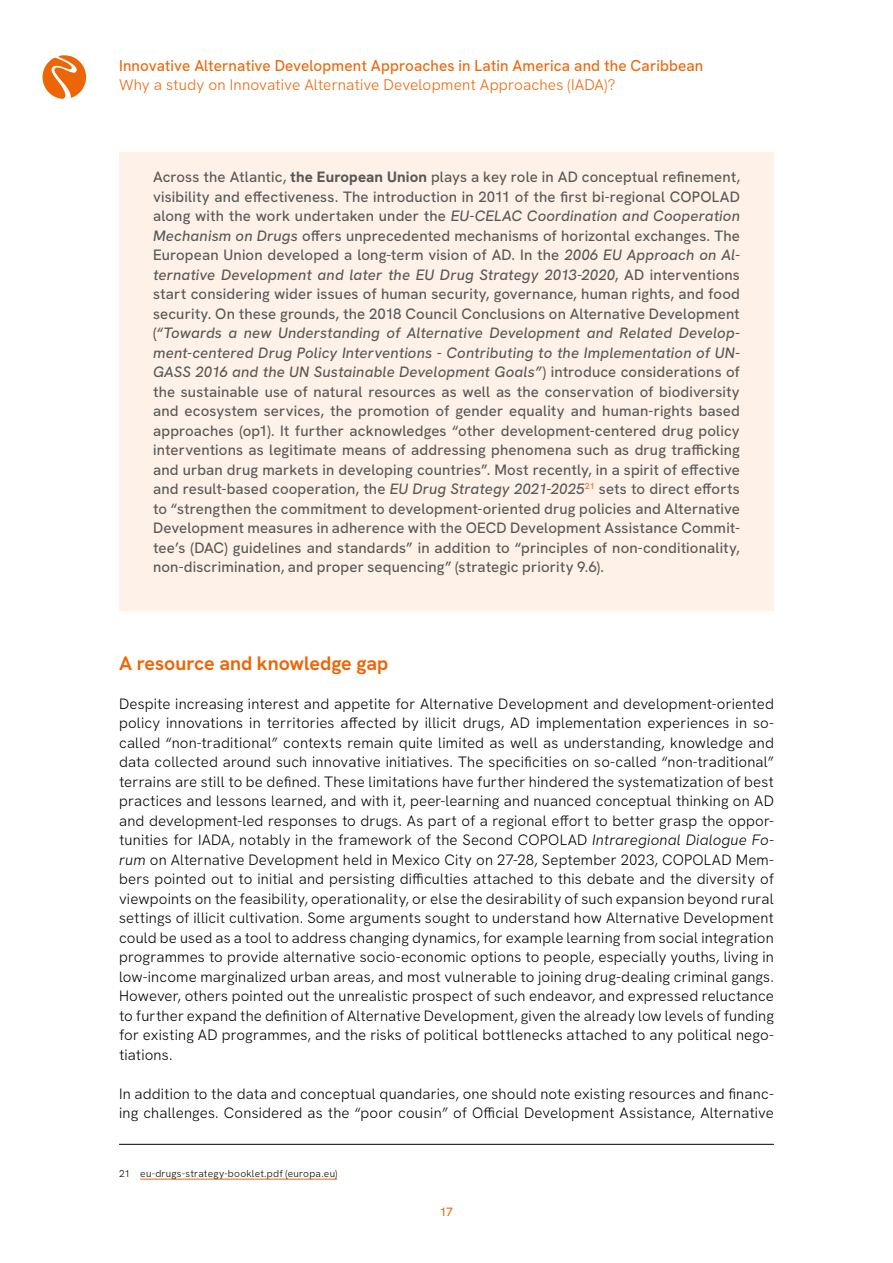
<style>
.page{position:relative;width:893px;height:1263px;background:#fff}
.page>*{position:absolute;margin:0;border:0;box-sizing:border-box;transform-origin:0 0}
.Innen-Head_3{font:700 19.5px "HK Grotesk Pro";color:#ec6608}
.t1{font:500 15.75px "HK Grotesk Pro";letter-spacing:.01em;color:#ec6608}
.t2{font:300 15.3px "HK Grotesk Pro";letter-spacing:.01em;color:#ec6608}
.Lauftext{font:300 15px/19.5px "HK Grotesk Pro";letter-spacing:.01em;color:#000;text-align:justify}
.Kasten-Lauftext{font:500 15px/19.5px "HK Grotesk Pro";letter-spacing:.01em;color:#575756;text-align:justify}
.t3{font:500 12px "HK Grotesk Pro";color:#ec6608}
.Fußnote{font:300 10.2px "HK Grotesk Pro";letter-spacing:.025em;color:#000}
.s1{font-weight:800}
.s2{font-style:italic}
</style>
<div class="page">
<svg style="left:43px;top:55px;width:43px;height:44px"></svg>
<div style="left:119px;top:152px;width:655px;height:459px;background:#fef1e8"></div>
<hr style="left:119px;top:1144px;width:655px;height:1px;background:#000">
<hr style="left:140px;top:1179px;width:197px;height:1px;background:#ec6608">
<p class="t1" style="left:119px;top:54px;width:586px">Innovative Alternative Development Approaches in Latin America and the Caribbean</p>
<p class="t2" style="left:119px;top:73px;width:498px">Why a study on Innovative Alternative Development Approaches (IADA)?</p>
<p class="Kasten-Lauftext" style="left:153px;top:166px;width:588px">Across the Atlantic, <span class="s1">the European Union</span> plays a key role in AD conceptual refinement, visibility and effectiveness. The introduction in 2011 of the first bi-regional COPOLAD along with the work undertaken under the <span class="s2">EU-CELAC Coordination and Cooperation Mechanism on Drugs</span> offers unprecedented mechanisms of horizontal exchanges. The European Union developed a long-term vision of AD. In the <span class="s2">2006 EU Approach on Al&shy;ternative Development and later the EU Drug Strategy 2013-2020</span>, AD interventions start considering wider issues of human security, governance, human rights, and food security. On these grounds, the 2018 Council Conclusions on Alternative Development (<span class="s2">“Towards a new Understanding of Alternative Development and Related Develop&shy;ment-centered Drug Policy Interventions - Contributing to the Implementation of UN-GASS 2016 and the UN Sustainable Development Goals”</span>) introduce considerations of the sustainable use of natural resources as well as the conservation of biodiversity and ecosystem services, the promotion of gender equality and human-rights based approaches (op1). It further acknowledges “other development-centered drug policy interventions as legitimate means of addressing phenomena such as drug trafficking and urban drug markets in developing countries”. Most recently, in a spirit of effective and result-based cooperation, the <span class="s2">EU Drug Strategy 2021-2025</span><sup>21</sup> sets to direct efforts to “strengthen the commitment to development-oriented drug policies and Alternative Development measures in adherence with the OECD Development Assistance Commit&shy;tee’s (DAC) guidelines and standards” in addition to “principles of non-conditionality, non-discrimination, and proper sequencing” (strategic priority 9.6).</p>
<h3 class="Innen-Head_3" style="left:119px;top:648px;width:271px">A resource and knowledge gap</h3>
<p class="Lauftext" style="left:119px;top:693px;width:656px">Despite increasing interest and appetite for Alternative Development and development-oriented policy innovations in territories affected by illicit drugs, AD implementation experiences in so&shy;called “non-traditional” contexts remain quite limited as well as understanding, knowledge and data collected around such innovative initiatives. The specificities on so-called “non-traditional” terrains are still to be defined. These limitations have further hindered the systematization of best practices and lessons learned, and with it, peer-learning and nuanced conceptual thinking on AD and development-led responses to drugs. As part of a regional effort to better grasp the oppor&shy;tunities for IADA, notably in the framework of the Second COPOLAD <span class="s2">Intraregional Dialogue Fo&shy;rum</span> on Alternative Development held in Mexico City on 27-28, September 2023, COPOLAD Mem&shy;bers pointed out to initial and persisting difficulties attached to this debate and the diversity of viewpoints on the feasibility, operationality, or else the desirability of such expansion beyond rural settings of illicit cultivation. Some arguments sought to understand how Alternative Development could be used as a tool to address changing dynamics, for example learning from social integration programmes to provide alternative socio-economic options to people, especially youths, living in low-income marginalized urban areas, and most vulnerable to joining drug-dealing criminal gangs.<br>However, others pointed out the unrealistic prospect of such endeavor, and expressed reluctance to further expand the definition of Alternative Development, given the already low levels of funding for existing AD programmes, and the risks of political bottlenecks attached to any political nego&shy;tiations.</p>
<p class="Lauftext" style="left:119px;top:1083px;width:656px">In addition to the data and conceptual quandaries, one should note existing resources and financ&shy;ing challenges. Considered as the “poor cousin” of Official Development Assistance, Alternative</p>
<p class="Fußnote" style="left:119px;top:1166px;width:220px">21 eu-drugs-strategy-booklet.pdf (europa.eu)</p>
<p class="t3" style="left:440px;top:1202px;width:15px">17</p>
</div>
